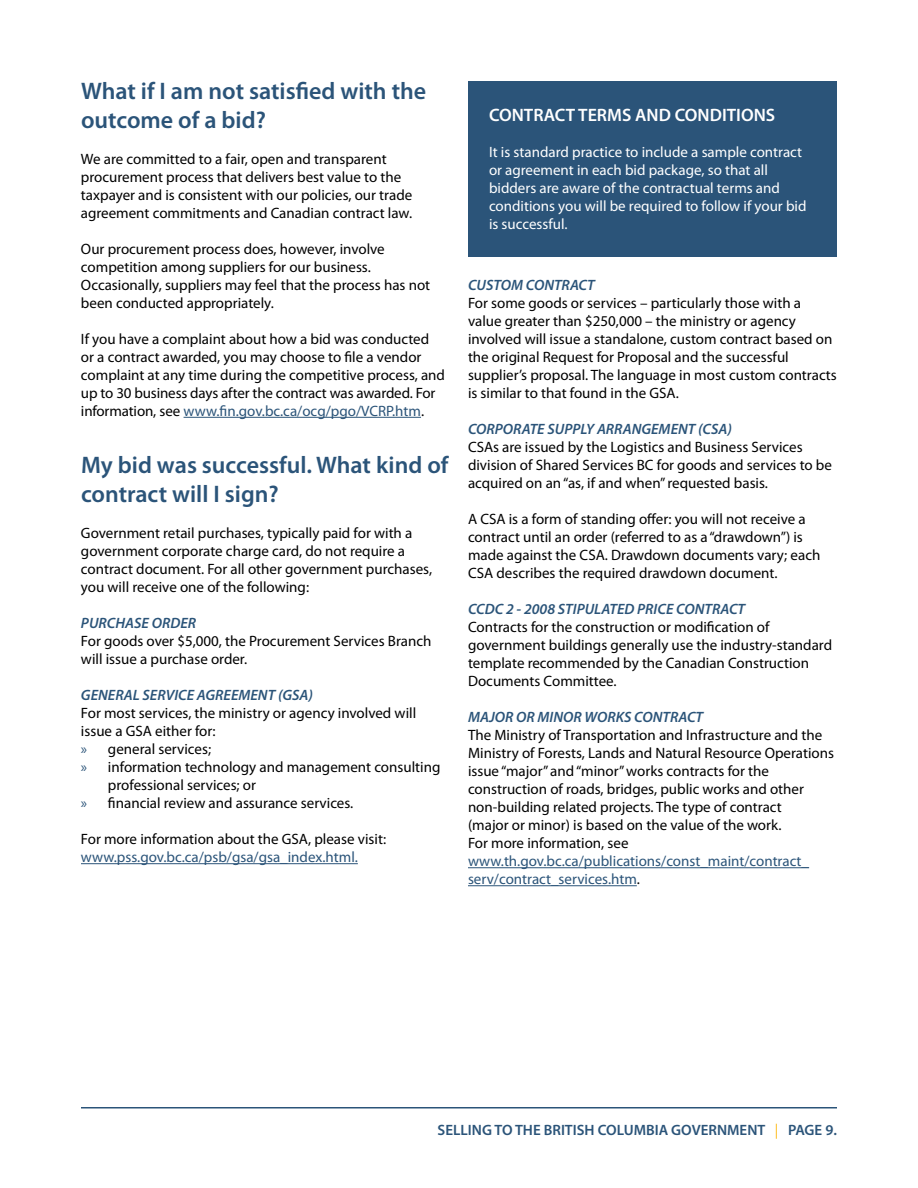
<style>
.page{position:relative;width:918px;height:1188px;background:#fff}
.page>*{position:absolute;margin:0;border:0;box-sizing:border-box;transform-origin:0 0}
.t1{font:600 24px/28.8px "Myriad Pro";color:#2b5479}
.t2{font:600 18px "Myriad Pro";color:#fff}
.t3{font:15px/18px "Myriad Pro";color:#000}
.t4{font:15px/18px "Myriad Pro";color:#fff}
.t5{font:italic 600 15px "Myriad Pro";color:#2b5479}
.t6{font:15px/18px "Myriad Pro";color:#2b5479}
.t7{font:600 15px "Myriad Pro";color:#2b5479}
.s1{color:#2b5479}
.s2{color:#000}
.s3{font-weight:400;color:#fdb913}
</style>
<div class="page">
<hr style="left:81px;top:1107px;width:756px;height:1px;background:#2b5479">
<hr style="left:184px;top:417px;width:237px;height:1px;background:#2b5479">
<hr style="left:81px;top:863px;width:277px;height:1px;background:#2b5479">
<hr style="left:468px;top:867px;width:341px;height:1px;background:#2b5479">
<hr style="left:468px;top:885px;width:169px;height:1px;background:#2b5479">
<div style="left:468px;top:81px;width:369px;height:175px;background:#2b5479"></div>
<h1 class="t1" style="left:81px;top:76px;width:347px">What if I am not satisfied with the outcome of a bid?</h1>
<p class="t3" style="left:81px;top:150px;width:333px">We are committed to a fair, open and transparent procurement process that delivers best value to the taxpayer and is consistent with our policies, our trade agreement commitments and Canadian contract law.</p>
<p class="t3" style="left:81px;top:240px;width:351px">Our procurement process does, however, involve competition among suppliers for our business.<br>Occasionally, suppliers may feel that the process has not been conducted appropriately.</p>
<p class="t3" style="left:81px;top:330px;width:366px">If you have a complaint about how a bid was conducted or a contract awarded, you may choose to file a vendor complaint at any time during the competitive process, and up to 30 business days after the contract was awarded. For information, see <span class="s1">www.fin.gov.bc.ca/ocg/pgo/VCRP.htm</span>.</p>
<h1 class="t1" style="left:81px;top:450px;width:369px">My bid was successful. What kind of contract will I sign?</h1>
<p class="t3" style="left:81px;top:524px;width:353px">Government retail purchases, typically paid for with a government corporate charge card, do not require a contract document. For all other government purchases, you will receive one of the following:</p>
<p class="t5" style="left:81px;top:614px;width:117px">PURCHASE ORDER</p>
<p class="t3" style="left:81px;top:632px;width:352px">For goods over $5,000, the Procurement Services Branch will issue a purchase order.</p>
<p class="t5" style="left:81px;top:686px;width:233px">GENERAL SERVICE AGREEMENT (GSA)</p>
<p class="t3" style="left:81px;top:704px;width:337px">For most services, the ministry or agency involved will</p>
<p class="t3" style="left:81px;top:722px;width:136px">issue a GSA either for:</p>
<p class="t3" style="left:81px;top:740px;width:132px"><span class="s1">»</span> general services;</p>
<p class="t3" style="left:81px;top:758px;width:361px"><span class="s1">»</span> information technology and management consulting</p>
<p class="t3" style="left:108px;top:776px;width:150px">professional services; or</p>
<p class="t3" style="left:81px;top:794px;width:274px"><span class="s1">»</span> financial review and assurance services.</p>
<p class="t3" style="left:81px;top:830px;width:307px">For more information about the GSA, please visit:</p>
<p class="t6" style="left:81px;top:848px;width:278px">www.pss.gov.bc.ca/psb/gsa/gsa_index.html.</p>
<p class="t2" style="left:489px;top:104px;width:288px">CONTRACT TERMS AND CONDITIONS</p>
<p class="t4" style="left:489px;top:143px;width:319px">It is standard practice to include a sample contract or agreement in each bid package, so that all bidders are aware of the contractual terms and conditions you will be required to follow if your bid is successful.</p>
<p class="t5" style="left:468px;top:276px;width:128px">CUSTOM CONTRACT</p>
<p class="t3" style="left:468px;top:294px;width:370px">For some goods or services – particularly those with a value greater than $250,000 – the ministry or agency involved will issue a standalone, custom contract based on the original Request for Proposal and the successful supplier’s proposal. The language in most custom contracts is similar to that found in the GSA.</p>
<p class="t5" style="left:468px;top:420px;width:265px">CORPORATE SUPPLY ARRANGEMENT (CSA)</p>
<p class="t3" style="left:468px;top:438px;width:366px">CSAs are issued by the Logistics and Business Services division of Shared Services BC for goods and services to be acquired on an “as, if and when” requested basis.</p>
<p class="t3" style="left:468px;top:510px;width:354px">A CSA is a form of standing offer: you will not receive a contract until an order (referred to as a “drawdown”) is made against the CSA. Drawdown documents vary; each CSA describes the required drawdown document.</p>
<p class="t5" style="left:468px;top:600px;width:279px">CCDC 2 - 2008 STIPULATED PRICE CONTRACT</p>
<p class="t3" style="left:468px;top:618px;width:366px">Contracts for the construction or modification of government buildings generally use the industry-standard template recommended by the Canadian Construction Documents Committee.</p>
<p class="t5" style="left:468px;top:708px;width:237px">MAJOR OR MINOR WORKS CONTRACT</p>
<p class="t3" style="left:468px;top:726px;width:368px">The Ministry of Transportation and Infrastructure and the Ministry of Forests, Lands and Natural Resource Operations issue “major” and “minor” works contracts for the construction of roads, bridges, public works and other non-building related projects. The type of contract<br>(major or minor) is based on the value of the work.<br>For more information, see</p>
<p class="t6" style="left:468px;top:852px;width:343px">www.th.gov.bc.ca/publications/const_maint/contract_ serv/contract_services.htm<span class="s2">.</span></p>
<p class="t7" style="left:438px;top:1120px;width:401px">SELLING TO THE BRITISH COLUMBIA GOVERNMENT <span class="s3">|</span> PAGE 9.</p>
</div>
